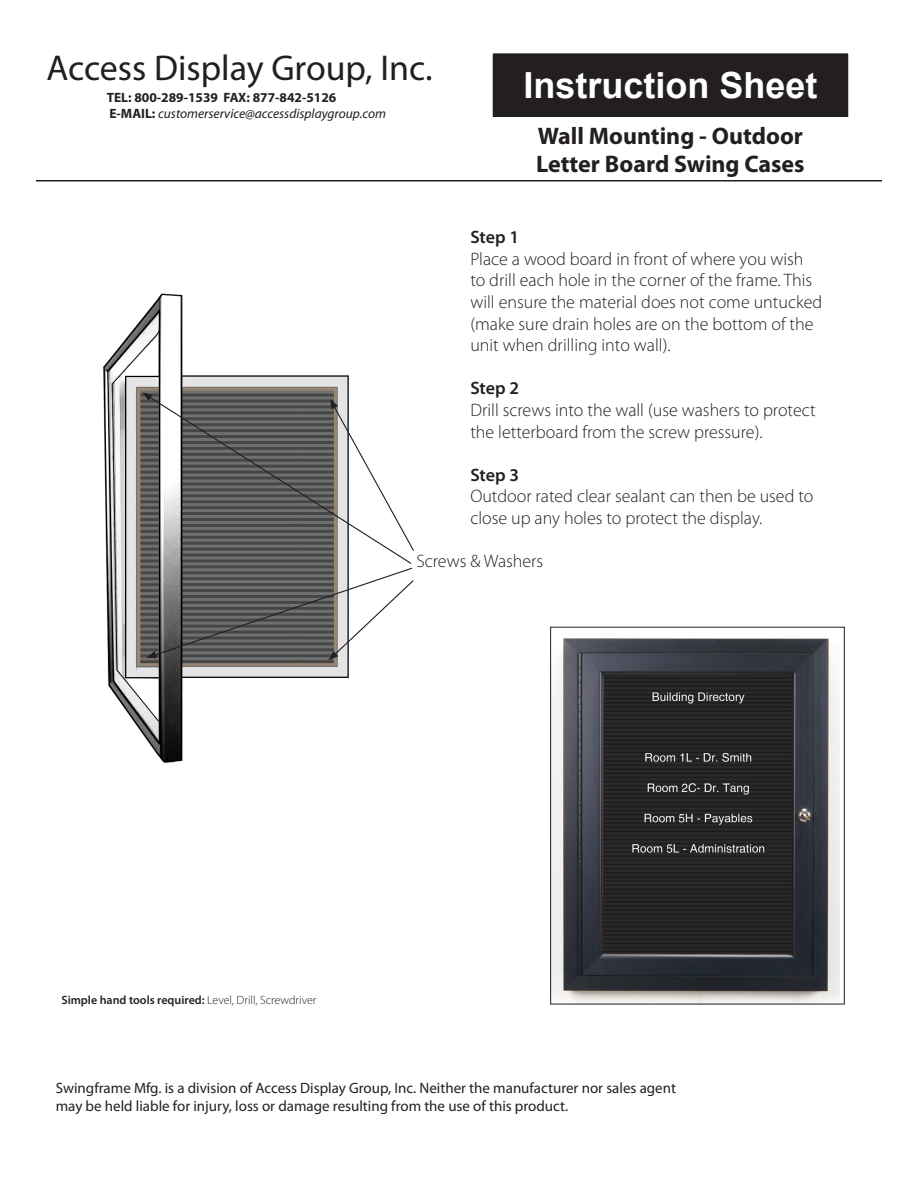
<style>
.page{position:relative;width:918px;height:1188px;background:#fff}
.page>*{position:absolute;margin:0;border:0;box-sizing:border-box;transform-origin:0 0}
.t1{font:36px "Myriad Pro";color:#231f20}
.t2{font:700 36px "Arial";color:#fff}
.t3{font:700 24px/28.8px "Myriad Pro";color:#231f20}
.t4{font:300 18px/21.6px "Myriad Pro";color:#231f20}
.t5{font:600 18px "Myriad Pro";letter-spacing:-.005em;color:#231f20}
.t6{font:15px "Myriad Pro";color:#231f20}
.t7{font:italic 13.5px "Myriad Pro";color:#231f20}
.t8{font:700 13.5px "Myriad Pro";color:#231f20}
.t9{font:600 12px "Myriad Pro";color:#231f20}
.s1{font-weight:700;font-style:normal}
.s2{font-weight:300}
</style>
<div class="page">
<img style="left:103px;top:293px;width:246px;height:470px">
<img style="left:552px;top:638px;width:288px;height:364px">
<svg style="left:146px;top:567px;width:268px;height:93px"></svg>
<svg style="left:147px;top:395px;width:266px;height:170px"></svg>
<svg style="left:142px;top:392px;width:11px;height:9px"></svg>
<div style="left:488px;top:49px;width:365px;height:73px;background:#231f20"></div>
<div style="left:484px;top:44px;width:373px;height:82px;border:9px solid #fff"></div>
<hr style="left:36px;top:180px;width:846px;height:2px;background:#231f20">
<p class="t1" style="left:46px;top:46px;width:388px">Access Display Group, Inc.</p>
<p class="t8" style="left:107px;top:89px;width:231px">TEL: 800-289-1539 FAX: 877-842-5126</p>
<p class="t7" style="left:109px;top:105px;width:278px"><span class="s1">E-MAIL:</span> customerservice@accessdisplaygroup.com</p>
<p class="t2" style="left:523px;top:62px;width:296px">Instruction Sheet</p>
<p class="t3" style="left:536px;top:120px;width:270px">Wall Mounting - Outdoor<br>Letter Board Swing Cases</p>
<p class="t5" style="left:470px;top:226px;width:50px">Step 1</p>
<p class="t4" style="left:470px;top:248px;width:354px">Place a wood board in front of where you wish to drill each hole in the corner of the frame. This will ensure the material does not come untucked (make sure drain holes are on the bottom of the unit when drilling into wall).</p>
<p class="t5" style="left:470px;top:377px;width:50px">Step 2</p>
<p class="t4" style="left:470px;top:399px;width:347px">Drill screws into the wall (use washers to protect the letterboard from the screw pressure).</p>
<p class="t5" style="left:470px;top:463px;width:50px">Step 3</p>
<p class="t4" style="left:470px;top:485px;width:345px">Outdoor rated clear sealant can then be used to close up any holes to protect the display.</p>
<p class="t4" style="left:416px;top:550px;width:128px">Screws &amp; Washers</p>
<p class="t9" style="left:62px;top:992px;width:256px">Simple hand tools required: <span class="s2">Level, Drill, Screwdriver</span></p>
<p class="t6" style="left:56px;top:1079px;width:622px">Swingframe Mfg. is a division of Access Display Group, Inc. Neither the manufacturer nor sales agent</p>
<p class="t6" style="left:56px;top:1097px;width:514px">may be held liable for injury, loss or damage resulting from the use of this product.</p>
</div>
